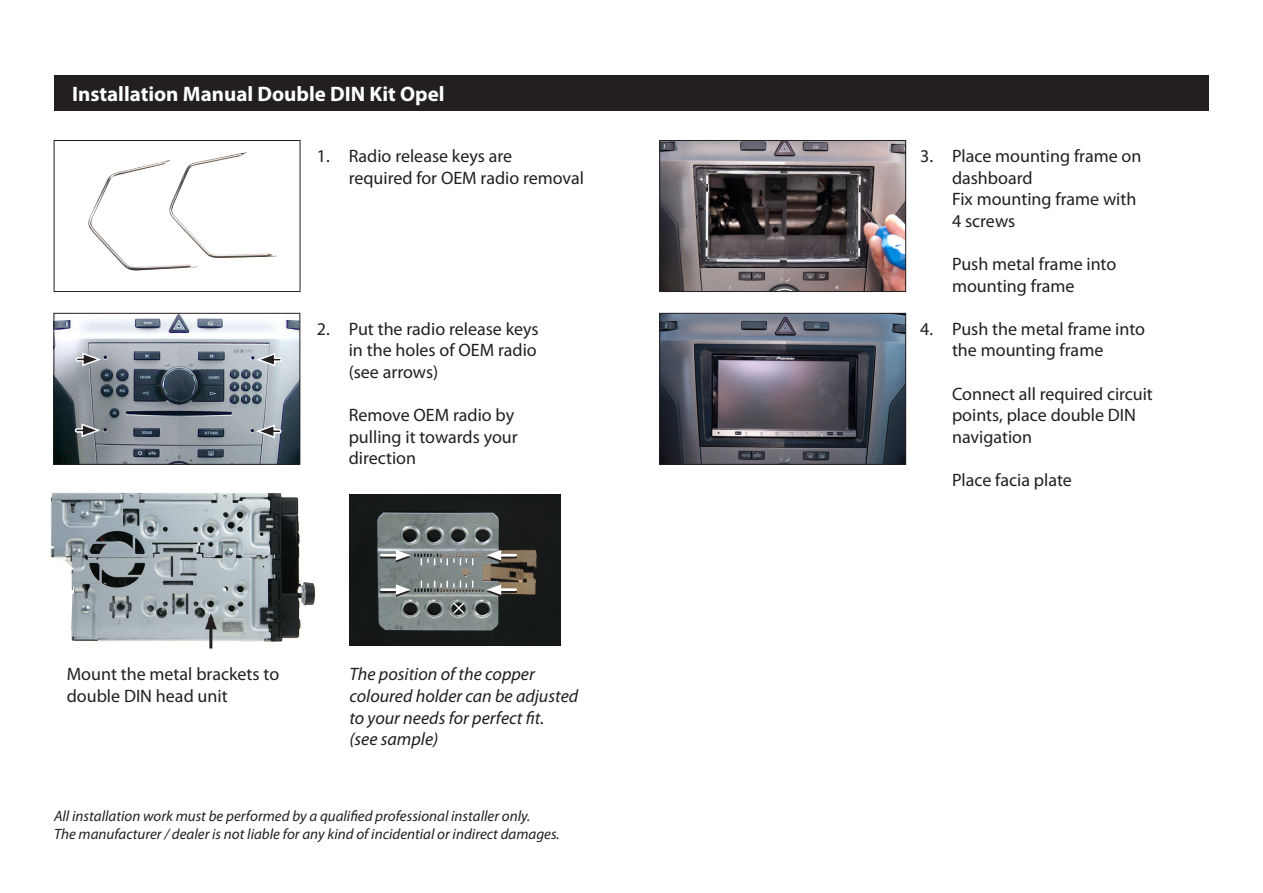
<style>
.page{position:relative;width:1263px;height:893px;background:#fff}
.page>*{position:absolute;margin:0;border:0;box-sizing:border-box;transform-origin:0 0}
.t1{font:700 21px "Myriad Pro";color:#fff}
.t2{font:18px/21.6px "Myriad Pro";color:#231f20}
.t3{font:italic 18px "Myriad Pro";color:#231f20}
.t4{font:italic 15px "Myriad Pro";color:#231f20}
</style>
<div class="page">
<img style="left:56px;top:315px;width:242px;height:147px">
<div style="left:54px;top:313px;width:246px;height:151px;border:1px solid #231f20"></div>
<img style="left:662px;top:142px;width:242px;height:148px">
<div style="left:660px;top:140px;width:246px;height:152px;border:1px solid #231f20"></div>
<img style="left:662px;top:315px;width:242px;height:147px">
<div style="left:660px;top:313px;width:246px;height:151px;border:1px solid #231f20"></div>
<img style="left:88px;top:152px;width:189px;height:119px">
<div style="left:54px;top:140px;width:246px;height:152px;border:1px solid #231f20"></div>
<svg style="left:75px;top:351px;width:27px;height:16px"></svg>
<svg style="left:255px;top:423px;width:27px;height:16px"></svg>
<svg style="left:256px;top:352px;width:27px;height:16px"></svg>
<svg style="left:74px;top:422px;width:27px;height:16px"></svg>
<img style="left:50px;top:493px;width:266px;height:156px">
<hr style="left:209px;top:624px;width:3px;height:24px;background:#231f20">
<svg style="left:205px;top:613px;width:12px;height:16px"></svg>
<img style="left:350px;top:495px;width:210px;height:151px">
<svg style="left:421px;top:581px;width:52px;height:33px;background:#7c8381"></svg>
<svg style="left:421px;top:559px;width:52px;height:6px"></svg>
<hr style="left:496px;top:556px;width:20px;height:2px;background:#231f20">
<hr style="left:496px;top:554px;width:20px;height:3px;background:#fff">
<svg style="left:487px;top:550px;width:14px;height:12px"></svg>
<hr style="left:496px;top:590px;width:20px;height:3px;background:#231f20">
<hr style="left:496px;top:588px;width:20px;height:3px;background:#fff">
<svg style="left:487px;top:584px;width:14px;height:13px"></svg>
<hr style="left:381px;top:556px;width:20px;height:2px;background:#231f20">
<hr style="left:381px;top:554px;width:20px;height:3px;background:#fff">
<svg style="left:396px;top:550px;width:14px;height:12px"></svg>
<hr style="left:381px;top:590px;width:20px;height:3px;background:#231f20">
<hr style="left:381px;top:588px;width:20px;height:3px;background:#fff">
<svg style="left:396px;top:584px;width:14px;height:13px"></svg>
<div style="left:54px;top:75px;width:1155px;height:36px;background:#231f20"></div>
<p class="t1" style="left:72px;top:80px;width:374px">Installation Manual Double DIN Kit Opel</p>
<p class="t2" style="left:317px;top:145px;width:197px">1. Radio release keys are</p>
<p class="t2" style="left:349px;top:166px;width:237px">required for OEM radio removal</p>
<p class="t2" style="left:317px;top:318px;width:223px;text-align:right">2. Put the radio release keys in the holes of OEM radio</p>
<p class="t2" style="left:349px;top:361px;width:91px">(see arrows)</p>
<p class="t2" style="left:349px;top:404px;width:170px">Remove OEM radio by pulling it towards your direction</p>
<p class="t2" style="left:67px;top:663px;width:214px">Mount the metal brackets to</p>
<p class="t2" style="left:67px;top:685px;width:162px">double DIN head unit</p>
<p class="t3" style="left:349px;top:663px;width:187px">The position of the copper</p>
<p class="t3" style="left:349px;top:685px;width:230px">coloured holder can be adjusted</p>
<p class="t3" style="left:349px;top:706px;width:196px">to your needs for perfect fit.</p>
<p class="t3" style="left:349px;top:728px;width:90px">(see sample)</p>
<p class="t4" style="left:54px;top:807px;width:478px">All installation work must be performed by a qualified professional installer only.</p>
<p class="t4" style="left:54px;top:825px;width:507px">The manufacturer / dealer is not liable for any kind of incidential or indirect damages.</p>
<p class="t2" style="left:920px;top:145px;width:223px">3. Place mounting frame on</p>
<p class="t2" style="left:952px;top:166px;width:82px">dashboard</p>
<p class="t2" style="left:952px;top:188px;width:186px">Fix mounting frame with</p>
<p class="t2" style="left:952px;top:210px;width:65px">4 screws</p>
<p class="t2" style="left:952px;top:253px;width:166px">Push metal frame into mounting frame</p>
<p class="t2" style="left:920px;top:318px;width:226px;text-align:center">4. Push the metal frame into the mounting frame</p>
<p class="t2" style="left:952px;top:382px;width:202px">Connect all required circuit points, place double DIN navigation</p>
<p class="t2" style="left:952px;top:469px;width:121px">Place facia plate</p>
</div>
